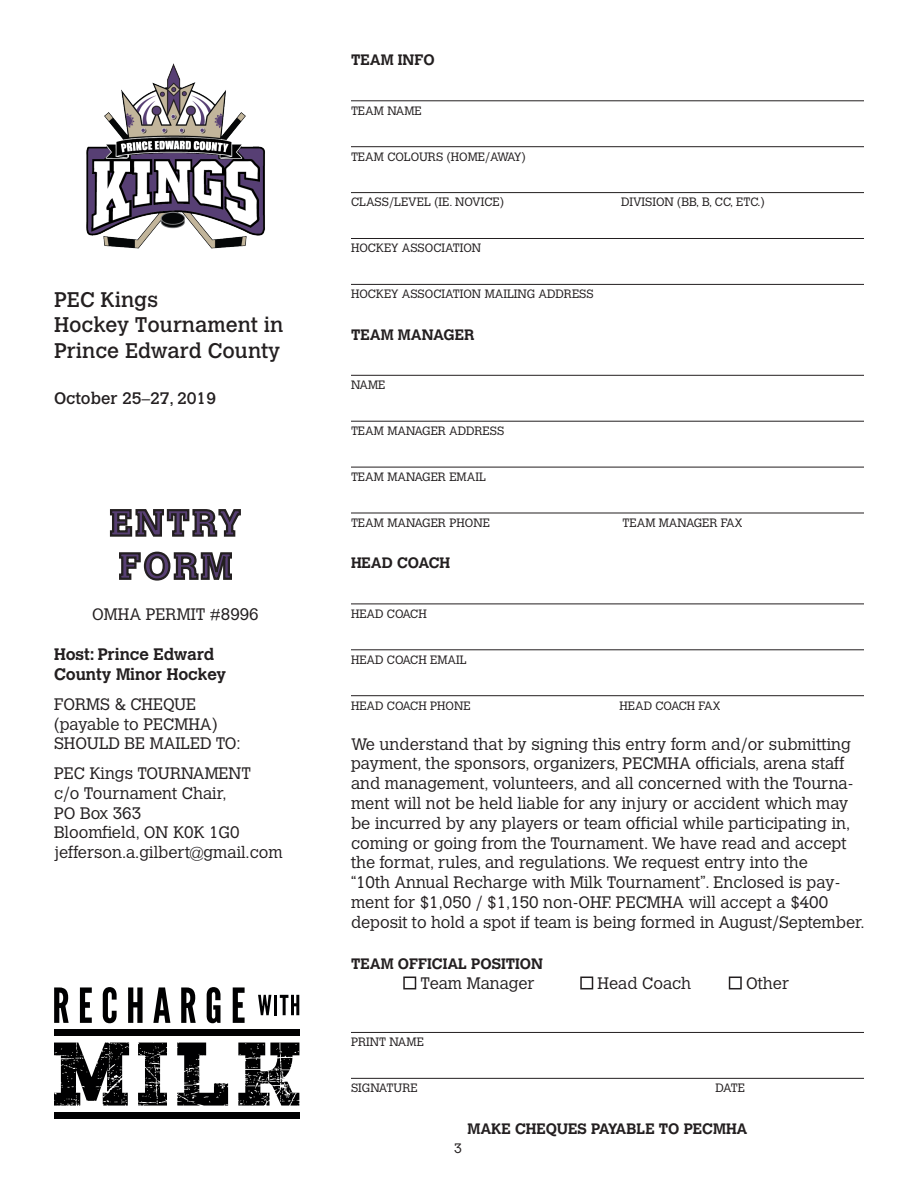
<style>
.page{position:relative;width:918px;height:1188px;background:#fff}
.page>*{position:absolute;margin:0;border:0;box-sizing:border-box;transform-origin:0 0}
.t1{font:700 36px/43.2px "Calvert MT Std";letter-spacing:.08em;color:#573f73}
.t2{font:21px/25.2px "Calvert MT Std";color:#231f20}
.t3{font:300 16.5px/19.8px "Calvert MT Std";color:#231f20}
.t4{font:700 16.5px/19.8px "Calvert MT Std";color:#231f20}
.t5{font:16.5px "Calvert MT Std";color:#231f20}
.Subsection{font:700 15px "Calvert MT Std";color:#231f20}
.t6{font:300 13.5px "Calvert MT Std";color:#231f20}
.Contact_Info_Form{font:300 12px "Calvert MT Std";color:#231f20}
</style>
<div class="page">
<div style="left:54px;top:1112px;width:245px;height:7px;background:#000001"></div>
<div style="left:54px;top:1029px;width:245px;height:7px;background:#000001"></div>
<svg style="left:54px;top:987px;width:15px;height:36px"></svg>
<svg style="left:80px;top:987px;width:12px;height:36px"></svg>
<svg style="left:103px;top:987px;width:14px;height:36px"></svg>
<svg style="left:128px;top:987px;width:15px;height:36px"></svg>
<svg style="left:153px;top:987px;width:17px;height:36px"></svg>
<svg style="left:181px;top:987px;width:15px;height:36px"></svg>
<svg style="left:207px;top:987px;width:14px;height:36px"></svg>
<svg style="left:233px;top:987px;width:12px;height:36px"></svg>
<svg style="left:258px;top:995px;width:13px;height:20px"></svg>
<hr style="left:274px;top:995px;width:3px;height:20px;background:#000001">
<svg style="left:280px;top:995px;width:19px;height:20px"></svg>
<svg style="left:54px;top:1043px;width:75px;height:63px"></svg>
<svg style="left:138px;top:1043px;width:29px;height:63px"></svg>
<svg style="left:177px;top:1043px;width:51px;height:63px"></svg>
<svg style="left:238px;top:1043px;width:61px;height:63px"></svg>
<img style="left:86px;top:63px;width:179px;height:186px">
<svg style="left:109px;top:509px;width:132px;height:72px"></svg>
<hr style="left:351px;top:100px;width:513px;height:1px;background:#231f20">
<hr style="left:351px;top:146px;width:513px;height:1px;background:#231f20">
<hr style="left:351px;top:192px;width:513px;height:1px;background:#231f20">
<hr style="left:351px;top:238px;width:513px;height:1px;background:#231f20">
<hr style="left:351px;top:284px;width:513px;height:1px;background:#231f20">
<hr style="left:351px;top:375px;width:513px;height:1px;background:#231f20">
<hr style="left:351px;top:421px;width:513px;height:1px;background:#231f20">
<hr style="left:351px;top:467px;width:513px;height:1px;background:#231f20">
<hr style="left:351px;top:513px;width:513px;height:1px;background:#231f20">
<hr style="left:351px;top:604px;width:513px;height:1px;background:#231f20">
<hr style="left:351px;top:649px;width:513px;height:1px;background:#231f20">
<hr style="left:351px;top:695px;width:513px;height:1px;background:#231f20">
<hr style="left:351px;top:1032px;width:513px;height:1px;background:#231f20">
<hr style="left:351px;top:1078px;width:513px;height:1px;background:#231f20">
<div style="left:403px;top:977px;width:13px;height:12px;border:2px solid #231f20"></div>
<div style="left:580px;top:977px;width:13px;height:12px;border:2px solid #231f20"></div>
<div style="left:729px;top:977px;width:13px;height:12px;border:2px solid #231f20"></div>
<p class="t2" style="left:54px;top:288px;width:231px">PEC Kings<br>Hockey Tournament in<br>Prince Edward County</p>
<p class="t5" style="left:54px;top:389px;width:164px">October 25–27, 2019</p>
<p class="t1" style="left:110px;top:501px;width:132px">ENTRY<br>FORM</p>
<p class="t3" style="left:92px;top:605px;width:168px">OMHA PERMIT #8996</p>
<p class="t4" style="left:54px;top:644px;width:174px">Host: Prince Edward<br>County Minor Hockey</p>
<p class="t3" style="left:54px;top:694px;width:188px">FORMS &amp; CHEQUE (payable to PECMHA)<br>SHOULD BE MAILED TO:</p>
<p class="t3" style="left:54px;top:764px;width:230px">PEC Kings TOURNAMENT<br>c/o Tournament Chair,<br>PO Box 363<br>Bloomfield, ON K0K 1G0 jefferson.a.gilbert@gmail.com</p>
<p class="Subsection" style="left:351px;top:50px;width:85px">TEAM INFO</p>
<p class="Contact_Info_Form" style="left:351px;top:104px;width:72px">TEAM NAME</p>
<p class="Contact_Info_Form" style="left:351px;top:150px;width:176px">TEAM COLOURS (HOME/AWAY)</p>
<p class="Contact_Info_Form" style="left:351px;top:195px;width:154px">CLASS/LEVEL (IE. NOVICE)</p>
<p class="Contact_Info_Form" style="left:621px;top:195px;width:145px">DIVISION (BB, B, CC, ETC.)</p>
<p class="Contact_Info_Form" style="left:351px;top:241px;width:132px">HOCKEY ASSOCIATION</p>
<p class="Contact_Info_Form" style="left:351px;top:287px;width:244px">HOCKEY ASSOCIATION MAILING ADDRESS</p>
<p class="Subsection" style="left:351px;top:325px;width:125px">TEAM MANAGER</p>
<p class="Contact_Info_Form" style="left:351px;top:378px;width:36px">NAME</p>
<p class="Contact_Info_Form" style="left:351px;top:424px;width:155px">TEAM MANAGER ADDRESS</p>
<p class="Contact_Info_Form" style="left:351px;top:470px;width:136px">TEAM MANAGER EMAIL</p>
<p class="Contact_Info_Form" style="left:351px;top:516px;width:140px">TEAM MANAGER PHONE</p>
<p class="Contact_Info_Form" style="left:622px;top:516px;width:122px">TEAM MANAGER FAX</p>
<p class="Subsection" style="left:351px;top:553px;width:101px">HEAD COACH</p>
<p class="Contact_Info_Form" style="left:351px;top:607px;width:77px">HEAD COACH</p>
<p class="Contact_Info_Form" style="left:351px;top:653px;width:117px">HEAD COACH EMAIL</p>
<p class="Contact_Info_Form" style="left:351px;top:699px;width:121px">HEAD COACH PHONE</p>
<p class="Contact_Info_Form" style="left:620px;top:699px;width:102px">HEAD COACH FAX</p>
<p class="t3" style="left:351px;top:734px;width:515px">We understand that by signing this entry form and/or submitting payment, the sponsors, organizers, PECMHA officials, arena staff and management, volunteers, and all concerned with the Tourna&shy;ment will not be held liable for any injury or accident which may be incurred by any players or team official while participating in, coming or going from the Tournament. We have read and accept the format, rules, and regulations. We request entry into the<br>“10th Annual Recharge with Milk Tournament”. Enclosed is pay&shy;ment for $1,050 / $1,150 non-OHF. PECMHA will accept a $400 deposit to hold a spot if team is being formed in August/September.</p>
<p class="Subsection" style="left:351px;top:954px;width:193px">TEAM OFFICIAL POSITION</p>
<p class="t3" style="left:421px;top:973px;width:115px">Team Manager</p>
<p class="t3" style="left:598px;top:973px;width:95px">Head Coach</p>
<p class="t3" style="left:746px;top:973px;width:44px">Other</p>
<p class="Contact_Info_Form" style="left:351px;top:1035px;width:74px">PRINT NAME</p>
<p class="Contact_Info_Form" style="left:351px;top:1081px;width:68px">SIGNATURE</p>
<p class="Contact_Info_Form" style="left:716px;top:1081px;width:31px">DATE</p>
<p class="Subsection" style="left:467px;top:1119px;width:282px">MAKE CHEQUES PAYABLE TO PECMHA</p>
<p class="t6" style="left:454px;top:1140px;width:9px">3</p>
</div>
